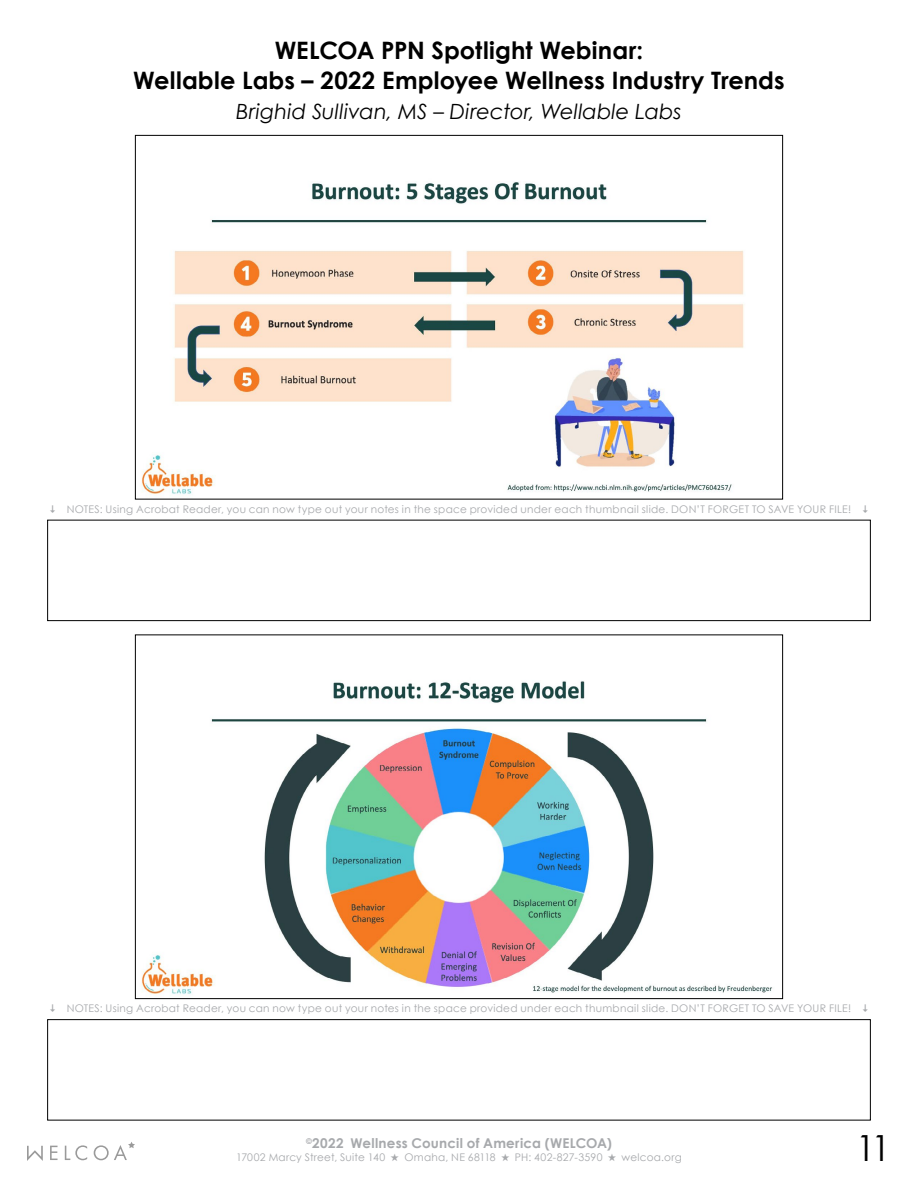
<style>
.page{position:relative;width:918px;height:1188px;background:#fff}
.page>*{position:absolute;margin:0;border:0;box-sizing:border-box;transform-origin:0 0}
.t1{font:36px "Century Gothic";color:#000}
.t2{font:700 24px/30px "Century Gothic";letter-spacing:.005em;color:#000;text-align:center}
.t3{font:italic 21px "Century Gothic";letter-spacing:.005em;color:#000}
.t4{font:700 13.5px "Century Gothic";letter-spacing:.015em;color:#a7a9ac}
.t5{font:10.5px "Century Gothic";letter-spacing:.025em;color:#a7a9ac}
</style>
<div class="page">
<svg style="left:50px;top:1146px;width:8px;height:14px"></svg>
<svg style="left:65px;top:1145px;width:22px;height:15px"></svg>
<svg style="left:94px;top:1142px;width:41px;height:18px"></svg>
<svg style="left:27px;top:1146px;width:16px;height:15px"></svg>
<img style="left:141px;top:681px;width:632px;height:314px">
<img style="left:141px;top:182px;width:603px;height:313px">
<div style="left:47px;top:520px;width:824px;height:101px;border:1px solid #000"></div>
<div style="left:47px;top:1019px;width:824px;height:101px;border:1px solid #000"></div>
<h2 class="t2" style="left:133px;top:34px;width:653px">WELCOA PPN Spotlight Webinar:<br>Wellable Labs – 2022 Employee Wellness Industry Trends</h2>
<h3 class="t3" style="left:236px;top:98px;width:447px">Brighid Sullivan, MS – Director, Wellable Labs</h3>
<p class="t5" style="left:67px;top:503px;width:786px">NOTES: Using Acrobat Reader, you can now type out your notes in the space provided under each thumbnail slide. DON’T FORGET TO SAVE YOUR FILE!</p>
<p class="t5" style="left:67px;top:1002px;width:786px">NOTES: Using Acrobat Reader, you can now type out your notes in the space provided under each thumbnail slide. DON’T FORGET TO SAVE YOUR FILE!</p>
<p class="t4" style="left:306px;top:1135px;width:307px"><sup>©</sup>2022 Wellness Council of America (WELCOA)</p>
<p class="t5" style="left:236px;top:1151px;width:447px">17002 Marcy Street, Suite 140 ★ Omaha, NE 68118 ★ PH: 402-827-3590 ★ welcoa.org</p>
<h1 class="t1" style="left:856px;top:1126px;width:36px">11</h1>
</div>
